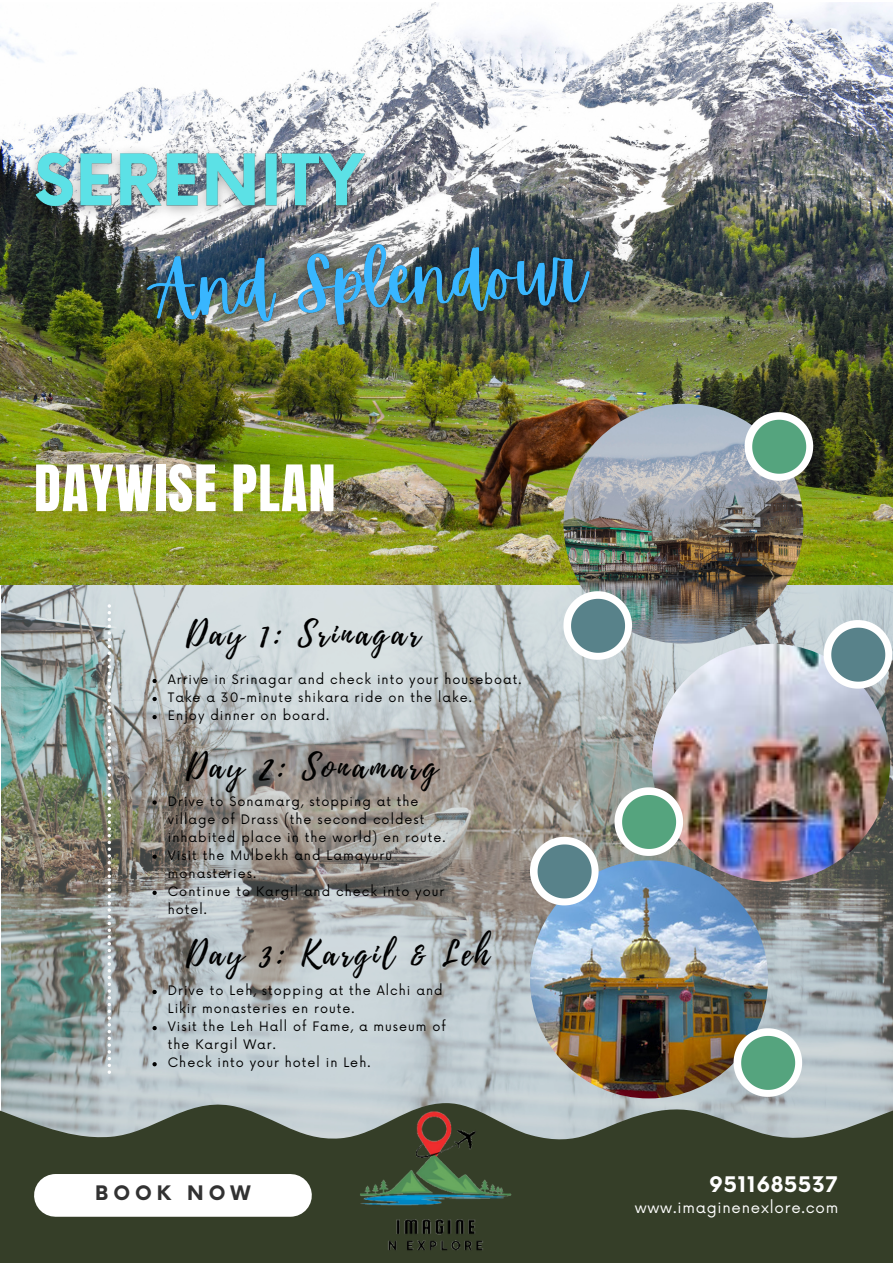
<style>
.page{position:relative;width:893px;height:1264px;background:#fff}
.page>*{position:absolute;margin:0;border:0;box-sizing:border-box;transform-origin:0 0}
.t1{font:54.45px "Anton";letter-spacing:.02em;color:#fff}
.t2{font:33px "Playlist Script";letter-spacing:.1em;color:#000}
.t3{font:700 21px "Now";letter-spacing:.025em;color:#fff}
.t4{font:700 19.5px "Now";letter-spacing:.255em;color:#323232}
.t5{font:15px "Now";letter-spacing:.05em;color:#fff}
.t6{font:12.75px/18px "Now";letter-spacing:.08em;color:#000}
</style>
<div class="page">
<img style="left:0;top:2px;width:892px;height:583px">
<img style="left:2px;top:585px;width:890px;height:513px">
<svg style="left:108px;top:604px;width:3px;height:469px"></svg>
<img style="left:563px;top:404px;width:240px;height:239px;border-radius:50%">
<svg style="left:563px;top:591px;width:69px;height:68px"></svg>
<svg style="left:744px;top:412px;width:69px;height:68px"></svg>
<svg style="left:0;top:1098px;width:892px;height:164px;background:#4c5544"></svg>
<img style="left:652px;top:643px;width:238px;height:238px;border-radius:50%">
<img style="left:530px;top:860px;width:238px;height:238px;border-radius:50%">
<div style="left:55px;top:1173px;width:235px;height:43px;background:#fff"></div>
<svg style="left:823px;top:620px;width:69px;height:68px"></svg>
<svg style="left:614px;top:787px;width:69px;height:69px"></svg>
<svg style="left:733px;top:1028px;width:69px;height:68px"></svg>
<svg style="left:530px;top:836px;width:68px;height:69px"></svg>
<svg style="left:152px;top:800px;width:5px;height:4px"></svg>
<svg style="left:152px;top:854px;width:5px;height:4px"></svg>
<svg style="left:152px;top:890px;width:5px;height:5px"></svg>
<svg style="left:152px;top:989px;width:5px;height:5px"></svg>
<svg style="left:152px;top:1025px;width:5px;height:5px"></svg>
<svg style="left:152px;top:1062px;width:5px;height:4px"></svg>
<svg style="left:152px;top:679px;width:5px;height:4px"></svg>
<svg style="left:152px;top:697px;width:5px;height:4px"></svg>
<svg style="left:152px;top:715px;width:5px;height:4px"></svg>
<img style="left:274px;top:1031px;width:323px;height:231px">
<img style="left:18px;top:137px;width:367px;height:89px">
<img style="left:126px;top:217px;width:485px;height:139px">
<p class="t1" style="left:34px;top:449px;width:303px">DAYWISE PLAN</p>
<p class="t2" style="left:186px;top:610px;width:235px">Day 1: Srinagar</p>
<p class="t6" style="left:168px;top:671px;width:355px">Arrive in Srinagar and check into your houseboat.</p>
<p class="t6" style="left:168px;top:689px;width:305px">Take a 30-minute shikara ride on the lake.</p>
<p class="t6" style="left:168px;top:707px;width:163px">Enjoy dinner on board.</p>
<p class="t2" style="left:186px;top:743px;width:253px">Day 2: Sonamarg</p>
<p class="t6" style="left:168px;top:792px;width:279px">Drive to Sonamarg, stopping at the village of Drass (the second coldest inhabited place in the world) en route.</p>
<p class="t6" style="left:168px;top:847px;width:226px">Visit the Mulbekh and Lamayuru monasteries.</p>
<p class="t6" style="left:168px;top:883px;width:278px">Continue to Kargil and check into your hotel.</p>
<p class="t2" style="left:186px;top:930px;width:304px">Day 3: Kargil &amp; Leh</p>
<p class="t6" style="left:168px;top:982px;width:276px">Drive to Leh, stopping at the Alchi and<br>Likir monasteries en route.</p>
<p class="t6" style="left:168px;top:1018px;width:280px">Visit the Leh Hall of Fame, a museum of the Kargil War.</p>
<p class="t6" style="left:168px;top:1054px;width:204px">Check into your hotel in Leh.</p>
<p class="t4" style="left:95px;top:1182px;width:157px">BOOK NOW</p>
<p class="t3" style="left:709px;top:1173px;width:129px">9511685537</p>
<p class="t5" style="left:634px;top:1198px;width:205px">www.imaginenexlore.com</p>
</div>
